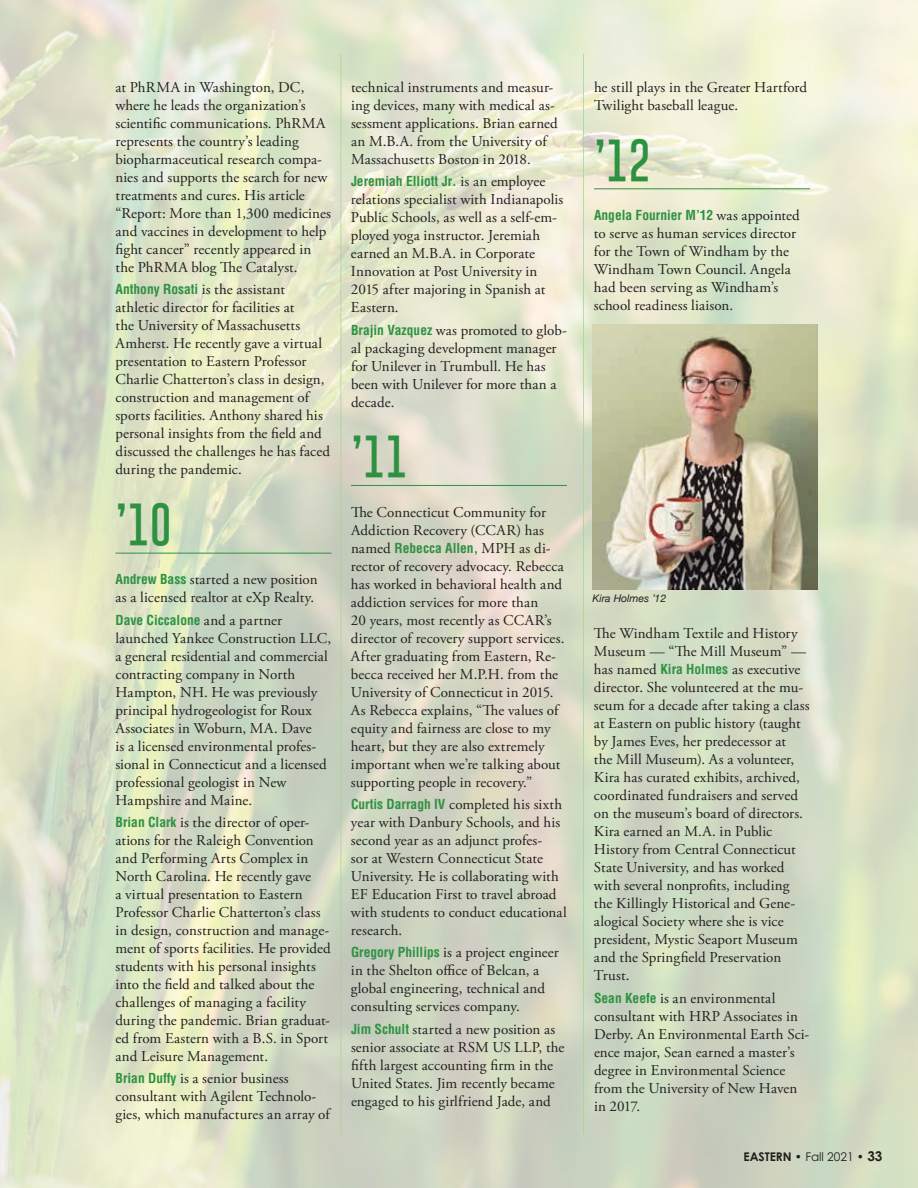
<style>
.page{position:relative;width:918px;height:1188px;background:#fff}
.page>*{position:absolute;margin:0;border:0;box-sizing:border-box;transform-origin:0 0}
.t1{font:100 45px "Gobold";color:#2e9142}
.t2{font:15px/18px "Adobe Garamond Pro";letter-spacing:.005em;color:#231f20}
.t3{font:700 condensed 13.5px "Helvetica LT Std";color:#2e9142}
.t4{font:700 12px "Century Gothic Pro";letter-spacing:-.005em;color:#231f20}
.t5{font:italic 10.5px "Helvetica Neue";color:#231f20}
.s1{font-family:"Helvetica LT Std";font-weight:700;font-stretch:condensed;font-size:13.5px;color:#2e9142}
.s2{font-family:"Adobe Garamond Pro";font-weight:400;font-stretch:normal;font-size:15px;color:#231f20}
.s3{font-weight:400}
.s4{font-size:13.5px}
</style>
<div class="page">
<img style="left:0;top:0;width:918px;height:1188px">
<hr style="left:583px;top:54px;width:1px;height:1080px;background:#a6d491">
<hr style="left:341px;top:54px;width:1px;height:1080px;background:#a6d491">
<hr style="left:594px;top:188px;width:216px;height:1px;background:#2e9142">
<hr style="left:351px;top:485px;width:216px;height:1px;background:#2e9142">
<hr style="left:116px;top:553px;width:216px;height:1px;background:#2e9142">
<img style="left:593px;top:325px;width:224px;height:264px">
<p class="t2" style="left:116px;top:79px;width:217px">at PhRMA in Washington, DC, where he leads the organization’s scientific communications. PhRMA represents the country’s leading biopharmaceutical research compa&shy;nies and supports the search for new treatments and cures. His article “Report: More than 1,300 medicines and vaccines in development to help fight cancer” recently appeared in the PhRMA blog The Catalyst.</p>
<p class="t2" style="left:116px;top:281px;width:216px"><span class="s1">Anthony Rosati</span> is the assistant athletic director for facilities at<br>the University of Massachusetts Amherst. He recently gave a virtual presentation to Eastern Professor Charlie Chatterton’s class in design, construction and management of sports facilities. Anthony shared his personal insights from the field and discussed the challenges he has faced during the pandemic.</p>
<h1 class="t1" style="left:116px;top:496px;width:58px">’10</h1>
<p class="t2" style="left:115px;top:571px;width:204px"><span class="s1">Andrew Bass</span> started a new position as a licensed realtor at eXp Realty.</p>
<p class="t3" style="left:116px;top:611px;width:168px">Dave Ciccalone <span class="s2">and a partner</span></p>
<p class="t2" style="left:116px;top:629px;width:217px">launched Yankee Construction LLC, a general residential and commercial contracting company in North<br>Hampton, NH. He was previously principal hydrogeologist for Roux<br>Associates in Woburn, MA. Dave<br>is a licensed environmental profes&shy;sional in Connecticut and a licensed professional geologist in New<br>Hampshire and Maine.</p>
<p class="t2" style="left:116px;top:814px;width:217px"><span class="s1">Brian Clark</span> is the director of oper&shy;ations for the Raleigh Convention and Performing Arts Complex in North Carolina. He recently gave<br>a virtual presentation to Eastern Professor Charlie Chatterton’s class in design, construction and manage&shy;ment of sports facilities. He provided students with his personal insights into the field and talked about the challenges of managing a facility during the pandemic. Brian graduat&shy;ed from Eastern with a B.S. in Sport and Leisure Management.</p>
<p class="t2" style="left:116px;top:1070px;width:216px"><span class="s1">Brian Duffy</span> is a senior business consultant with Agilent Technolo&shy;gies, which manufactures an array of</p>
<p class="t2" style="left:351px;top:79px;width:208px">technical instruments and measur&shy;ing devices, many with medical as&shy;sessment applications. Brian earned an M.B.A. from the University of Massachusetts Boston in 2018.</p>
<p class="t3" style="left:351px;top:173px;width:196px">Jeremiah Elliott Jr. <span class="s2">is an employee</span></p>
<p class="t2" style="left:351px;top:191px;width:214px">relations specialist with Indianapolis<br>Public Schools, as well as a self-em&shy;ployed yoga instructor. Jeremiah earned an M.B.A. in Corporate<br>Innovation at Post University in<br>2015 after majoring in Spanish at<br>Eastern.</p>
<p class="t2" style="left:351px;top:321px;width:217px"><span class="s1">Brajin Vazquez</span> was promoted to glob&shy;al packaging development manager for Unilever in Trumbull. He has been with Unilever for more than a decade.</p>
<h1 class="t1" style="left:351px;top:429px;width:58px">’11</h1>
<p class="t2" style="left:351px;top:503px;width:215px">The Connecticut Community for Addiction Recovery (CCAR) has named <span class="s1">Rebecca Allen,</span> MPH as di&shy;rector of recovery advocacy. Rebecca has worked in behavioral health and addiction services for more than<br>20 years, most recently as CCAR’s director of recovery support services.<br>After graduating from Eastern, Re&shy;becca received her M.P.H. from the University of Connecticut in 2015.<br>As Rebecca explains, “The values of equity and fairness are close to my heart, but they are also extremely important when we’re talking about supporting people in recovery.”</p>
<p class="t2" style="left:351px;top:796px;width:217px"><span class="s1">Curtis Darragh IV</span> completed his sixth year with Danbury Schools, and his second year as an adjunct profes-<br>sor at Western Connecticut State<br>University. He is collaborating with<br>EF Education First to travel abroad with students to conduct educational research.</p>
<p class="t2" style="left:351px;top:944px;width:209px"><span class="s1">Gregory Phillips</span> is a project engineer in the Shelton office of Belcan, a global engineering, technical and consulting services company.</p>
<p class="t2" style="left:351px;top:1020px;width:215px"><span class="s1">Jim Schult</span> started a new position as senior associate at RSM US LLP, the fifth largest accounting firm in the United States. Jim recently became engaged to his girlfriend Jade, and</p>
<p class="t2" style="left:594px;top:79px;width:215px">he still plays in the Greater Hartford<br>Twilight baseball league.</p>
<h1 class="t1" style="left:594px;top:132px;width:58px">’12</h1>
<p class="t3" style="left:594px;top:207px;width:207px">Angela Fournier M’12 <span class="s2">was appointed</span></p>
<p class="t2" style="left:594px;top:225px;width:204px">to serve as human services director for the Town of Windham by the<br>Windham Town Council. Angela had been serving as Windham’s school readiness liaison.</p>
<p class="t5" style="left:592px;top:591px;width:75px">Kira Holmes ʼ12</p>
<p class="t2" style="left:594px;top:625px;width:217px">The Windham Textile and History<br>Museum — “The Mill Museum” — has named <span class="s1">Kira Holmes</span> as executive director. She volunteered at the mu&shy;seum for a decade after taking a class at Eastern on public history (taught by James Eves, her predecessor at<br>the Mill Museum). As a volunteer,<br>Kira has curated exhibits, archived, coordinated fundraisers and served on the museum’s board of directors.<br>Kira earned an M.A. in Public<br>History from Central Connecticut<br>State University, and has worked with several nonprofits, including the Killingly Historical and Gene&shy;alogical Society where she is vice president, Mystic Seaport Museum and the Springfield Preservation<br>Trust.</p>
<p class="t2" style="left:594px;top:989px;width:217px"><span class="s1">Sean Keefe</span> is an environmental consultant with HRP Associates in<br>Derby. An Environmental Earth Sci&shy;ence major, Sean earned a master’s degree in Environmental Science from the University of New Haven in 2017.</p>
<p class="t4" style="left:744px;top:1149px;width:140px">EASTERN • <span class="s3">Fall 2021</span> • <span class="s4">33</span></p>
</div>
